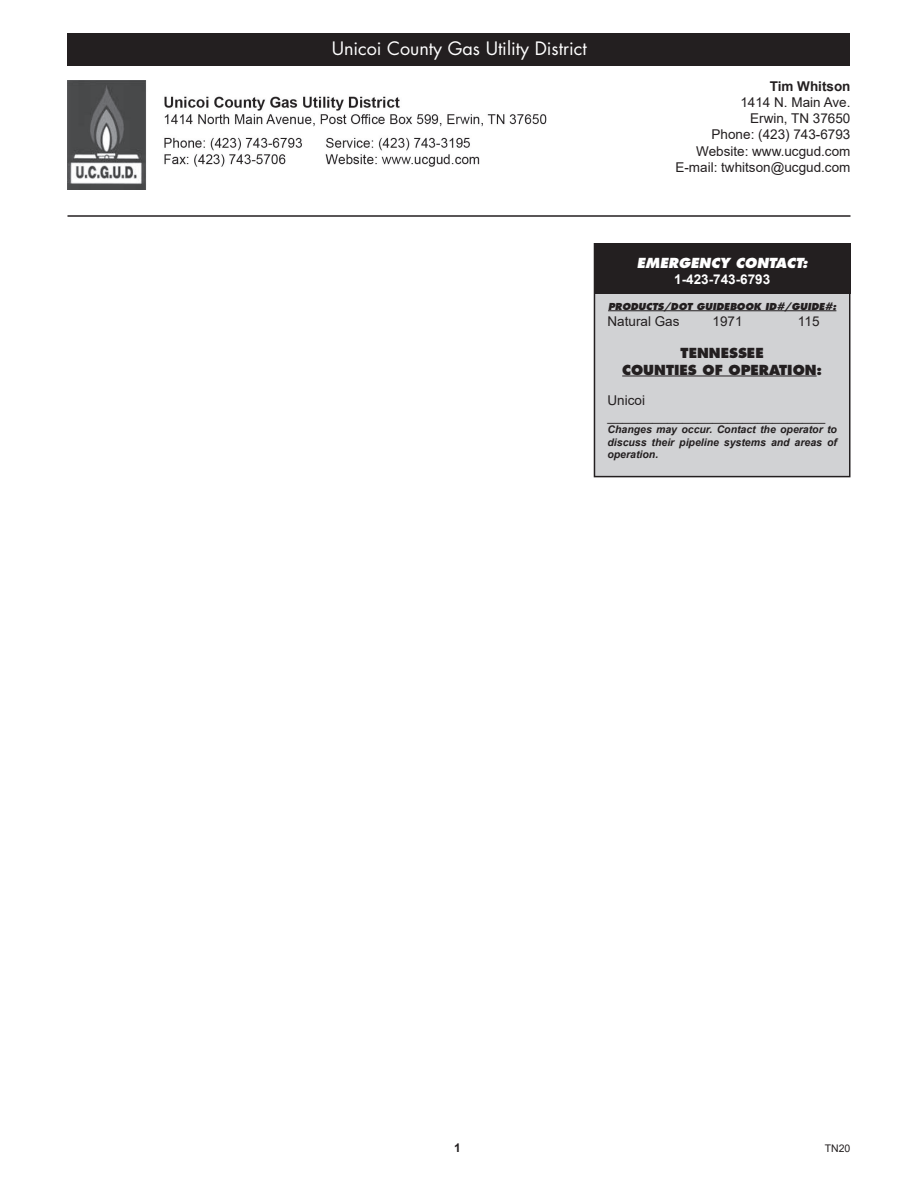
<style>
.page{position:relative;width:918px;height:1188px;background:#fff}
.page>*{position:absolute;margin:0;border:0;box-sizing:border-box;transform-origin:0 0}
.t1{font:18px "Futura";color:#fff}
.t2{font:13.5px "Arial";color:#231f20}
.t3{font:800 13.5px "Futura";color:#231f20}
.t4{font:italic 800 13.5px "Futura";color:#fff}
.t5{font:700 13.5px "Arial";color:#fff}
.t6{font:700 13.5px "Arial";color:#231f20}
.t7{font:700 12px "Arial";color:#231f20}
.t8{font:italic 700 10.5px/12.6px "Arial";color:#231f20;text-align:justify}
.t9{font:10.5px "Arial";color:#231f20}
.t10{font:italic 800 9.3px "Futura";color:#231f20}
</style>
<div class="page">
<div style="left:68px;top:34px;width:782px;height:32px;background:#231f20"></div>
<div style="left:594px;top:244px;width:256px;height:233px;background:#d1d2d4"></div>
<div style="left:594px;top:243px;width:256px;height:234px;border:2px solid #231f20"></div>
<div style="left:594px;top:244px;width:256px;height:50px;background:#231f20"></div>
<hr style="left:608px;top:311px;width:228px;height:1px;background:#231f20">
<hr style="left:622px;top:376px;width:195px;height:1px;background:#231f20">
<hr style="left:68px;top:215px;width:782px;height:2px;background:#231f20">
<img style="left:68px;top:81px;width:479px;height:109px">
<p class="t1" style="left:332px;top:37px;width:256px">Unicoi County Gas Utility District</p>
<p class="t6" style="left:770px;top:77px;width:82px">Tim Whitson</p>
<p class="t2" style="left:740px;top:93px;width:112px">1414 N. Main Ave.</p>
<p class="t2" style="left:750px;top:109px;width:102px">Erwin, TN 37650</p>
<p class="t2" style="left:712px;top:125px;width:140px">Phone: (423) 743-6793</p>
<p class="t2" style="left:696px;top:142px;width:156px">Website: www.ucgud.com</p>
<p class="t2" style="left:675px;top:158px;width:177px">E-mail: twhitson@ucgud.com</p>
<p class="t4" style="left:637px;top:254px;width:172px">EMERGENCY CONTACT:</p>
<p class="t5" style="left:674px;top:270px;width:98px">1-423-743-6793</p>
<p class="t10" style="left:608px;top:300px;width:230px">PRODUCTS/DOT GUIDEBOOK ID#/GUIDE#:</p>
<p class="t2" style="left:608px;top:312px;width:74px">Natural Gas</p>
<p class="t2" style="left:713px;top:312px;width:32px">1971</p>
<p class="t2" style="left:798px;top:312px;width:23px">115</p>
<p class="t3" style="left:681px;top:345px;width:85px">TENNESSEE</p>
<p class="t3" style="left:622px;top:361px;width:202px">COUNTIES OF OPERATION:</p>
<p class="t2" style="left:608px;top:391px;width:39px">Unicoi</p>
<p class="t2" style="left:608px;top:406px;width:219px">_____________________________</p>
<p class="t8" style="left:608px;top:423px;width:231px">Changes may occur. Contact the operator to discuss their pipeline systems and areas of operation.</p>
<p class="t7" style="left:454px;top:1139px;width:8px">1</p>
<p class="t9" style="left:825px;top:1141px;width:27px">TN20</p>
</div>
